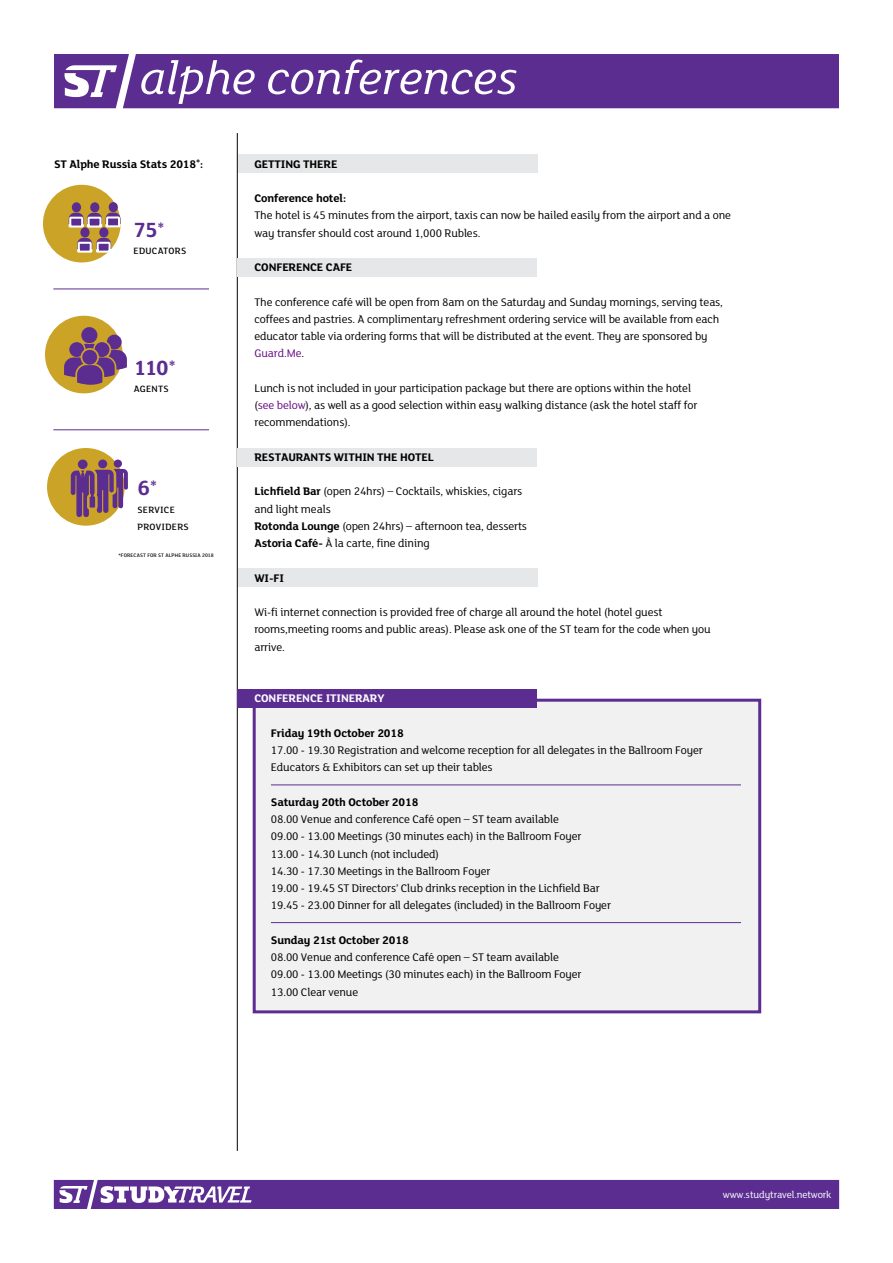
<style>
.page{position:relative;width:893px;height:1263px;background:#fff}
.page>*{position:absolute;margin:0;border:0;box-sizing:border-box;transform-origin:0 0}
.t1{font:22.35px "FS Lola Bold Regular";color:#5c2d91}
.t2{font:12px/17.2px "FS Lola Regular";letter-spacing:-.01em;color:#000}
.t3{font:12px "FS Lola Bold Regular";letter-spacing:-.01em;color:#000}
.t4{font:12px "FS Lola Bold Regular";color:#fff}
.t5{font:10.5px "FS Lola Regular";letter-spacing:-.01em;color:#fff}
.t6{font:9.9px/17.2px "FS Lola Medium Regular";letter-spacing:.025em;color:#000}
.t7{font:5.55px "FS Lola Medium Regular";letter-spacing:.025em;color:#000}
.s1{color:#670c81}
.s2{font-family:"FS Lola Bold Regular"}
</style>
<div class="page">
<div style="left:253px;top:699px;width:508px;height:314px;background:#f1f1f2;border:3px solid #5c2d91"></div>
<hr style="left:237px;top:133px;width:1px;height:1018px;background:#000">
<svg style="left:54px;top:1180px;width:785px;height:29px;background:#693d99"></svg>
<svg style="left:54px;top:54px;width:785px;height:54px;background:#6d439c"></svg>
<div style="left:238px;top:154px;width:300px;height:19px;background:#e6e7e8"></div>
<div style="left:237px;top:258px;width:300px;height:19px;background:#e6e7e8"></div>
<div style="left:237px;top:448px;width:300px;height:19px;background:#e6e7e8"></div>
<div style="left:238px;top:568px;width:300px;height:18px;background:#e6e7e8"></div>
<div style="left:237px;top:689px;width:300px;height:19px;background:#5c2d91"></div>
<hr style="left:271px;top:785px;width:470px;height:1px;background:#5c2d91">
<hr style="left:271px;top:922px;width:470px;height:1px;background:#5c2d91">
<hr style="left:53px;top:289px;width:156px;height:1px;background:#5c2d91">
<hr style="left:53px;top:429px;width:156px;height:1px;background:#5c2d91">
<div style="left:43px;top:185px;width:78px;height:77px;background:#cba327;border-radius:50%"></div>
<div style="left:90px;top:202px;width:9px;height:10px;background:#5c2d91;border-radius:50%"></div>
<div style="left:109px;top:202px;width:9px;height:10px;background:#5c2d91;border-radius:50%"></div>
<div style="left:72px;top:202px;width:9px;height:10px;background:#5c2d91;border-radius:50%"></div>
<svg style="left:68px;top:213px;width:53px;height:16px"></svg>
<div style="left:80px;top:227px;width:10px;height:10px;background:#5c2d91;border-radius:50%"></div>
<div style="left:99px;top:227px;width:9px;height:10px;background:#5c2d91;border-radius:50%"></div>
<svg style="left:77px;top:238px;width:35px;height:16px"></svg>
<div style="left:45px;top:316px;width:78px;height:77px;background:#cba327;border-radius:50%"></div>
<svg style="left:64px;top:327px;width:63px;height:58px"></svg>
<div style="left:47px;top:448px;width:78px;height:78px;background:#cba327;border-radius:50%"></div>
<svg style="left:71px;top:459px;width:57px;height:58px"></svg>
<div style="left:78px;top:459px;width:10px;height:10px;background:#5c2d91;border-radius:50%"></div>
<p class="t3" style="left:54px;top:157px;width:151px">ST Alphe Russia Stats 2018<sup>*</sup>:</p>
<h1 class="t1" style="left:134px;top:217px;width:32px">75<sup>*</sup></h1>
<p class="t6" style="left:134px;top:242px;width:54px">EDUCATORS</p>
<h1 class="t1" style="left:134px;top:355px;width:43px">110<sup>*</sup></h1>
<p class="t6" style="left:134px;top:380px;width:31px">AGENTS</p>
<h1 class="t1" style="left:138px;top:476px;width:21px">6<sup>*</sup></h1>
<p class="t6" style="left:138px;top:501px;width:53px">SERVICE<br>PROVIDERS</p>
<p class="t7" style="left:118px;top:553px;width:97px">*FORECAST FOR ST ALPHE RUSSIA 2018</p>
<p class="t3" style="left:254px;top:157px;width:15px">Getting</p>
<p class="t3" style="left:303px;top:157px;width:8px">there</p>
<p class="t3" style="left:254px;top:192px;width:93px">Conference hotel:</p>
<p class="t2" style="left:254px;top:207px;width:478px">The hotel is 45 minutes from the airport, taxis can now be hailed easily from the airport and a one way transfer should cost around 1,000 Rubles.</p>
<p class="t3" style="left:254px;top:261px;width:99px">CONFERENCE CAFE</p>
<p class="t2" style="left:254px;top:293px;width:470px">The conference café will be open from 8am on the Saturday and Sunday mornings, serving teas, coffees and pastries. A complimentary refreshment ordering service will be available from each educator table via ordering forms that will be distributed at the event. They are sponsored by <span class="s1">Guard.Me</span>.</p>
<p class="t2" style="left:254px;top:380px;width:444px">Lunch is not included in your participation package but there are options within the hotel (<span class="s1">see below</span>), as well as a good selection within easy walking distance (ask the hotel staff for recommendations).</p>
<p class="t3" style="left:254px;top:450px;width:8px">resta</p>
<p class="t3" style="left:288px;top:450px;width:16px">urants</p>
<p class="t3" style="left:334px;top:450px;width:8px">within</p>
<p class="t3" style="left:377px;top:450px;width:8px">the</p>
<p class="t3" style="left:400px;top:450px;width:8px">hotel</p>
<p class="t2" style="left:254px;top:483px;width:274px"><span class="s2">Lichfield Bar</span> (open 24hrs) – Cocktails, whiskies, cigars and light meals<br><span class="s2">Rotonda Lounge</span> (open 24hrs) – afternoon tea, desserts <span class="s2">Astoria Café-</span> À la carte, fine dining</p>
<p class="t3" style="left:254px;top:571px;width:25px">wi-fi</p>
<p class="t2" style="left:254px;top:604px;width:458px">Wi-fi internet connection is provided free of charge all around the hotel (hotel guest rooms,meeting rooms and public areas). Please ask one of the ST team for the code when you arrive.</p>
<p class="t4" style="left:254px;top:692px;width:15px">Conference</p>
<p class="t4" style="left:326px;top:692px;width:8px">itinerar</p>
<p class="t4" style="left:377px;top:692px;width:9px">y</p>
<p class="t3" style="left:271px;top:726px;width:134px">Friday 19th October 2018</p>
<p class="t2" style="left:271px;top:742px;width:433px">17.00 - 19.30 Registration and welcome reception for all delegates in the Ballroom Foyer<br>Educators &amp; Exhibitors can set up their tables</p>
<p class="t3" style="left:271px;top:795px;width:149px">Saturday 20th October 2018</p>
<p class="t2" style="left:271px;top:811px;width:342px">08.00 Venue and conference Café open – ST team available<br>09.00 - 13.00 Meetings (30 minutes each) in the Ballroom Foyer 13.00 - 14.30 Lunch (not included)<br>14.30 - 17.30 Meetings in the Ballroom Foyer<br>19.00 - 19.45 ST Directors’ Club drinks reception in the Lichfield Bar 19.45 - 23.00 Dinner for all delegates (included) in the Ballroom Foyer</p>
<p class="t3" style="left:271px;top:933px;width:139px">Sunday 21st October 2018</p>
<p class="t2" style="left:271px;top:949px;width:312px">08.00 Venue and conference Café open – ST team available<br>09.00 - 13.00 Meetings (30 minutes each) in the Ballroom Foyer<br>13.00 Clear venue</p>
<p class="t5" style="left:723px;top:1189px;width:110px">www.studytravel.network</p>
</div>
